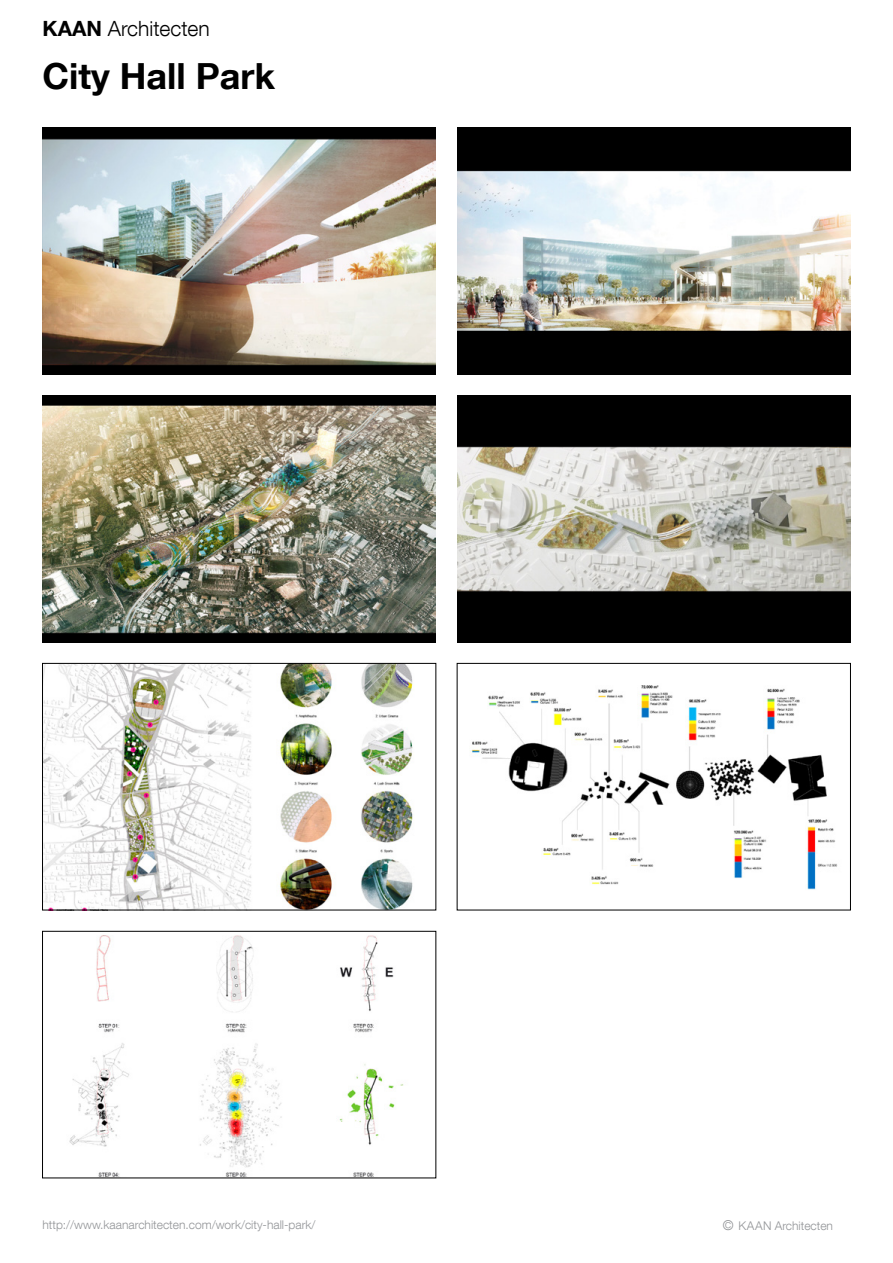
<style>
.page{position:relative;width:893px;height:1263px;background:#fff}
.page>*{position:absolute;margin:0;border:0;box-sizing:border-box;transform-origin:0 0}
.t1{font:700 36px "Helvetica Neue LT Com";color:#000}
.t2{font:300 21px "Helvetica Neue LT Com";color:#000}
.t3{font:300 12px "Helvetica Neue LT Com";color:#939598}
.s1{font-weight:700}
.s2{font-size:13.5px}
</style>
<div class="page">
<img style="left:43px;top:128px;width:393px;height:246px">
<img style="left:457px;top:128px;width:393px;height:246px">
<img style="left:43px;top:395px;width:393px;height:247px">
<img style="left:457px;top:395px;width:393px;height:247px">
<img style="left:44px;top:665px;width:369px;height:243px">
<div style="left:42px;top:663px;width:394px;height:247px;border:1px solid #000"></div>
<img style="left:471px;top:685px;width:367px;height:205px">
<div style="left:457px;top:663px;width:394px;height:247px;border:1px solid #000"></div>
<img style="left:69px;top:935px;width:335px;height:241px">
<div style="left:42px;top:931px;width:394px;height:247px;border:1px solid #000"></div>
<h2 class="t2" style="left:43px;top:16px;width:169px"><span class="s1">KAAN</span> Architecten</h2>
<h1 class="t1" style="left:43px;top:54px;width:234px">City Hall Park</h1>
<p class="t3" style="left:43px;top:1217px;width:274px">http://www.kaanarchitecten.com/work/city-hall-park/</p>
<p class="t3" style="left:723px;top:1218px;width:112px"><span class="s2">©</span> KAAN Architecten</p>
</div>
